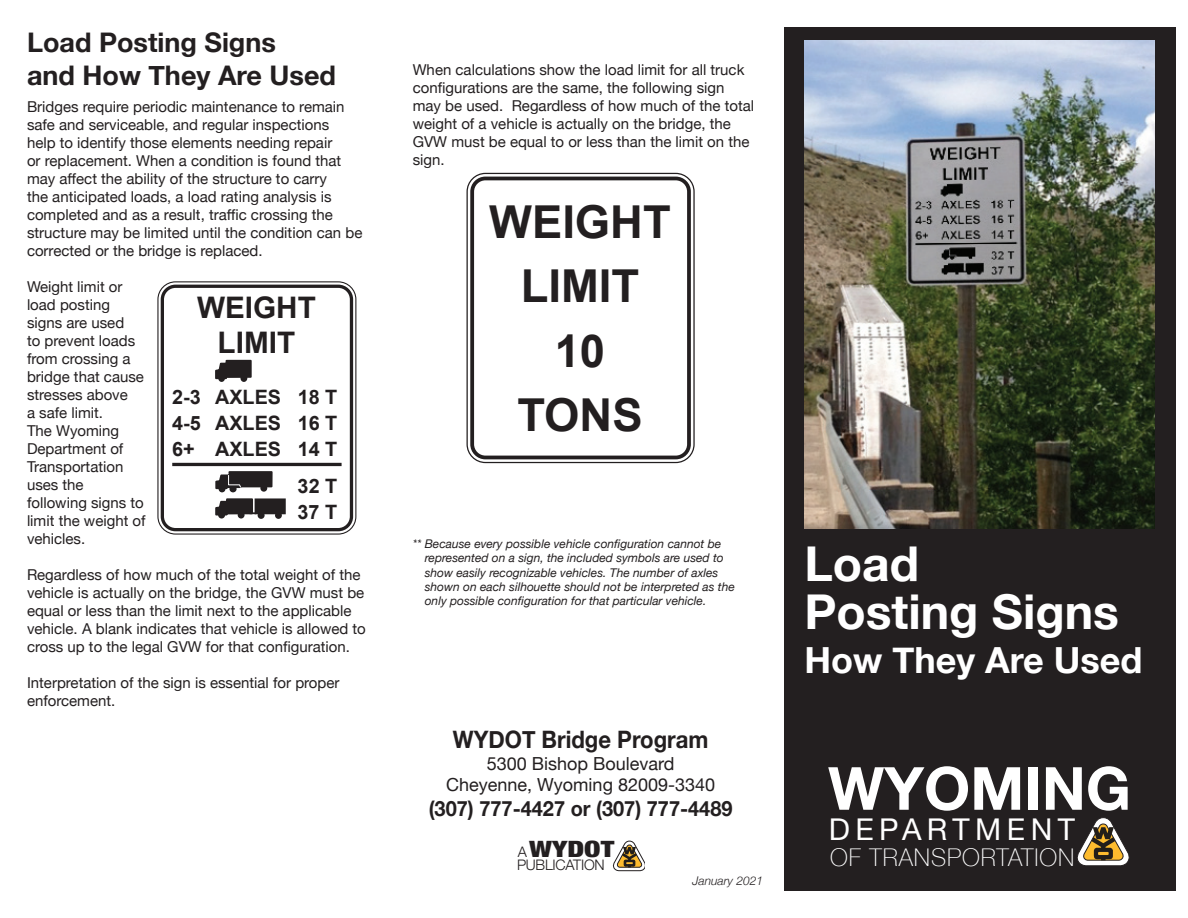
<style>
.page{position:relative;width:1188px;height:918px;background:#fff}
.page>*{position:absolute;margin:0;border:0;box-sizing:border-box;transform-origin:0 0}
.t1{font:700 59.55px "Helvetica Neue";color:#fff}
.Head{font:700 48px/48px "Helvetica Neue";color:#fff}
.t2{font:700 45.45px/64.3px "Arial";color:#231f20;text-align:center}
.t3{font:700 36px "Helvetica Neue";color:#fff}
.t4{font:30px "Helvetica Neue";letter-spacing:.185em;color:#fff}
.t5{font:700 29.7px "Arial";color:#231f20}
.Page_head{font:700 27px/32.4px "Helvetica Neue";color:#231f20}
.t6{font:100 24.45px "Helvetica Neue";letter-spacing:.035em;color:#fff}
.sidenote{font:700 24px "Helvetica Neue";color:#231f20;scale:.92 1}
.t7{font:900 condensed 22.5px "Helvetica Neue";color:#231f20;scale:1.31 1}
.sidenote-2{font:700 21px "Helvetica Neue";color:#231f20;scale:.95 1}
.t8{font:700 19.8px "Arial";color:#231f20}
.sidenote-3{font:18px "Helvetica Neue";color:#231f20}
.Body{font:15px/18px "Helvetica Neue";color:#231f20}
.t9{font:300 14.55px "Helvetica Neue";letter-spacing:-.02em;color:#231f20}
.sidenote-4{font:italic 12px/14.4px "Helvetica Neue";color:#231f20}
.t10{font:italic 300 12px "Helvetica Neue";color:#231f20}
.s1{font-weight:300;font-stretch:normal;font-size:14.55px}
</style>
<div class="page">
<div style="left:784px;top:27px;width:391px;height:863px;background:#231f20"></div>
<div style="left:467px;top:173px;width:228px;height:290px;border:1px solid #231f20;border-radius:18px"></div>
<div style="left:470px;top:177px;width:221px;height:282px;border:4px solid #231f20;border-radius:13px"></div>
<img style="left:804px;top:41px;width:351px;height:487px">
<div style="left:218px;top:374px;width:7px;height:8px;border:2px solid #231f20;border-radius:50%"></div>
<svg style="left:215px;top:360px;width:37px;height:21px"></svg>
<div style="left:240px;top:374px;width:7px;height:8px;border:2px solid #231f20;border-radius:50%"></div>
<div style="left:218px;top:512px;width:7px;height:7px;border:2px solid #231f20;border-radius:50%"></div>
<div style="left:238px;top:512px;width:7px;height:7px;border:2px solid #231f20;border-radius:50%"></div>
<div style="left:258px;top:512px;width:7px;height:7px;border:2px solid #231f20;border-radius:50%"></div>
<div style="left:275px;top:512px;width:7px;height:7px;border:2px solid #231f20;border-radius:50%"></div>
<div style="left:255px;top:499px;width:30px;height:14px;background:#231f20"></div>
<div style="left:255px;top:498px;width:31px;height:16px;border:2px solid #231f20"></div>
<svg style="left:215px;top:471px;width:66px;height:47px"></svg>
<div style="left:157px;top:281px;width:199px;height:254px;border:1px solid #231f20;border-radius:18px"></div>
<div style="left:161px;top:285px;width:192px;height:246px;border:3px solid #231f20;border-radius:13px"></div>
<hr style="left:172px;top:463px;width:170px;height:3px;background:#231f20">
<svg style="left:1077px;top:817px;width:53px;height:49px"></svg>
<svg style="left:612px;top:841px;width:32px;height:30px"></svg>
<p class="Page_head" style="left:27px;top:27px;width:311px">Load Posting Signs<br>and How They Are Used</p>
<p class="Body" style="left:27px;top:98px;width:337px">Bridges require periodic maintenance to remain safe and serviceable, and regular inspections<br>help to identify those elements needing repair<br>or replacement. When a condition is found that may affect the ability of the structure to carry<br>the anticipated loads, a load rating analysis is completed and as a result, traffic crossing the structure may be limited until the condition can be corrected or the bridge is replaced.</p>
<p class="Body" style="left:27px;top:278px;width:120px">Weight limit or load posting signs are used<br>to prevent loads from crossing a bridge that cause stresses above<br>a safe limit.<br>The Wyoming<br>Department of<br>Transportation uses the following signs to limit the weight of vehicles.</p>
<p class="Body" style="left:27px;top:566px;width:340px">Regardless of how much of the total weight of the vehicle is actually on the bridge, the GVW must be equal or less than the limit next to the applicable vehicle. A blank indicates that vehicle is allowed to cross up to the legal GVW for that configuration.</p>
<p class="Body" style="left:27px;top:674px;width:314px">Interpretation of the sign is essential for proper enforcement.</p>
<p class="t5" style="left:197px;top:288px;width:120px">WEIGHT</p>
<p class="t5" style="left:218px;top:323px;width:79px">LIMIT</p>
<p class="t8" style="left:172px;top:384px;width:167px">2-3 AXLES 18 T</p>
<p class="t8" style="left:172px;top:410px;width:167px">4-5 AXLES 16 T</p>
<p class="t8" style="left:172px;top:436px;width:167px">6+ AXLES 14 T</p>
<p class="t8" style="left:298px;top:473px;width:41px">32 T</p>
<p class="t8" style="left:298px;top:499px;width:41px">37 T</p>
<p class="Body" style="left:413px;top:62px;width:343px">When calculations show the load limit for all truck configurations are the same, the following sign may be used. Regardless of how much of the total weight of a vehicle is actually on the bridge, the GVW must be equal to or less than the limit on the sign.</p>
<p class="t2" style="left:489px;top:191px;width:183px">WEIGHT<br>LIMIT</p>
<p class="t2" style="left:555px;top:320px;width:52px">10</p>
<p class="t2" style="left:517px;top:384px;width:127px">TONS</p>
<p class="sidenote-4" style="left:425px;top:537px;width:312px;text-indent:-12px">** Because every possible vehicle configuration cannot be represented on a sign, the included symbols are used to show easily recognizable vehicles. The number of axles shown on each silhouette should not be interpreted as the only possible configuration for that particular vehicle.</p>
<p class="sidenote" style="left:453px;top:721px;width:279px">WYDOT Bridge Program</p>
<p class="sidenote-3" style="left:487px;top:750px;width:189px">5300 Bishop Boulevard</p>
<p class="sidenote-3" style="left:446px;top:772px;width:270px">Cheyenne, Wyoming 82009-3340</p>
<p class="sidenote-2" style="left:429px;top:792px;width:321px">(307) 777-4427 or (307) 777-4489</p>
<p class="t7" style="left:518px;top:831px;width:75px"><span class="s1">A</span>WYDOT</p>
<p class="t9" style="left:517px;top:853px;width:89px">PUBLICATION</p>
<p class="t10" style="left:692px;top:872px;width:72px">January 2021</p>
<p class="Head" style="left:804px;top:542px;width:316px">Load<br>Posting Signs</p>
<p class="t3" style="left:804px;top:632px;width:340px">How They Are Used</p>
<p class="t1" style="left:828px;top:742px;width:305px">WYOMING</p>
<p class="t6" style="left:830px;top:839px;width:246px">OF TRANSPORTATION</p>
<p class="t4" style="left:829px;top:808px;width:248px">DEPARTMENT</p>
</div>
